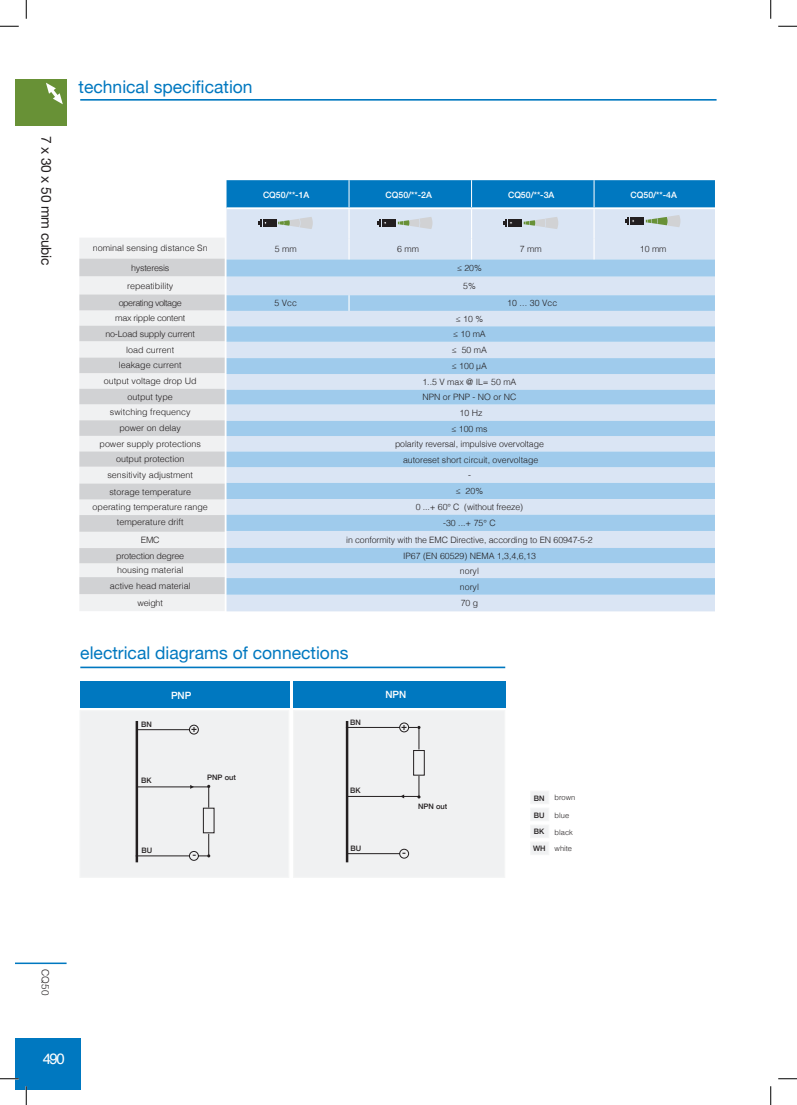
<style>
.page{position:relative;width:797px;height:1105px;background:#fff}
.page>*{position:absolute;margin:0;border:0;box-sizing:border-box;transform-origin:0 0}
.t1{font:17.5px "Helvetica Neue";color:#0078c0}
.t2{font:15px "Helvetica";color:#fff}
.t3{font:13.75px "Helvetica Neue";letter-spacing:-.01em;color:#231f20}
.t4{font:500 10px "Helvetica Neue";color:#fff}
.t5{font:500 10px "Helvetica Neue";color:#231f20}
.t6{font:300 10px "Helvetica";color:#231f20}
.t7{font:300 8.75px/15.8px "Helvetica";color:#231f20;text-align:center}
.t8{font:500 8.75px "Helvetica Neue";color:#fff}
.t9{font:300 8.75px/14.5px "Helvetica";letter-spacing:-.025em;color:#231f20}
.t10{font:300 8.75px "Helvetica LT Std";letter-spacing:.01em;color:#231f20}
.t11{font:500 7.5px "Helvetica Neue";color:#231f20}
.t12{font:300 7.5px "Helvetica";color:#231f20}
.s1{font-family:"Helvetica LT Std"}
</style>
<div class="page">
<div style="left:293px;top:681px;width:212px;height:27px;background:#0078c0"></div>
<div style="left:293px;top:710px;width:212px;height:168px;background:#f0f1f2"></div>
<div style="left:80px;top:681px;width:209px;height:27px;background:#0078c0"></div>
<div style="left:79px;top:710px;width:210px;height:168px;background:#f0f1f2"></div>
<hr style="left:136px;top:721px;width:2px;height:141px;background:#231f20">
<svg style="left:135px;top:724px;width:80px;height:139px"></svg>
<hr style="left:346px;top:721px;width:2px;height:141px;background:#231f20">
<svg style="left:345px;top:722px;width:80px;height:141px"></svg>
<hr style="left:80px;top:99px;width:636px;height:2px;background:#0078c0">
<div style="left:226px;top:595px;width:489px;height:16px;background:#dae5f4"></div>
<svg style="left:226px;top:259px;width:489px;height:336px;background:#bbd7ef"></svg>
<svg style="left:348px;top:295px;width:1px;height:16px"></svg>
<hr style="left:80px;top:667px;width:425px;height:1px;background:#0078c0">
<div style="left:530px;top:841px;width:19px;height:14px;background:#f0f1f2"></div>
<div style="left:530px;top:825px;width:19px;height:13px;background:#f0f1f2"></div>
<div style="left:530px;top:808px;width:19px;height:13px;background:#f0f1f2"></div>
<div style="left:530px;top:791px;width:19px;height:13px;background:#f0f1f2"></div>
<svg style="left:226px;top:180px;width:489px;height:79px;background:#8dbddd"></svg>
<div style="left:79px;top:238px;width:146px;height:373px;background:#f0f1f2"></div>
<svg style="left:79px;top:259px;width:146px;height:335px"></svg>
<div style="left:16px;top:1038px;width:65px;height:51px;background:#0078c0"></div>
<hr style="left:16px;top:962px;width:51px;height:2px;background:#0078c0">
<div style="left:16px;top:79px;width:51px;height:47px;background:#689136"></div>
<svg style="left:46px;top:83px;width:17px;height:21px"></svg>
<svg style="left:0;top:25px;width:19px;height:2px"></svg>
<svg style="left:778px;top:25px;width:19px;height:2px"></svg>
<svg style="left:0;top:1078px;width:19px;height:1px"></svg>
<svg style="left:778px;top:1078px;width:19px;height:1px"></svg>
<svg style="left:25px;top:0;width:2px;height:19px"></svg>
<svg style="left:25px;top:1086px;width:2px;height:19px"></svg>
<svg style="left:770px;top:0;width:1px;height:19px"></svg>
<svg style="left:770px;top:1086px;width:1px;height:19px"></svg>
<p class="t3" style="left:56px;top:136px;width:131px;rotate:90deg">7 x 30 x 50 mm cubic</p>
<p class="t1" style="left:79px;top:75px;width:176px">technical specification</p>
<p class="t7" style="left:93px;top:240px;width:116px">nominal sensing distance Sn</p>
<p class="t7" style="left:127px;top:258px;width:48px;line-height:18px">hysteresis repeatibility</p>
<p class="t7" style="left:93px;top:294px;width:117px">operating voltage<br>max ripple content<br>no-Load supply current<br>load current<br>leakage current<br>output voltage drop Ud output type<br>switching frequency<br>power on delay<br>power supply protections output protection<br>sensitivity adjustment storage temperature operating temperature range</p>
<p class="t7" style="left:117px;top:512px;width:68px;line-height:18.2px">temperature drift<br>EMC</p>
<p class="t9" style="left:116px;top:548px;width:69px">protection degree housing material</p>
<p class="t7" style="left:110px;top:576px;width:83px;line-height:17px">active head material weight</p>
<p class="t8" style="left:263px;top:188px;width:48px">CQ50/**-1A</p>
<p class="t8" style="left:385px;top:188px;width:48px">CQ50/**-2A</p>
<p class="t8" style="left:508px;top:188px;width:48px">CQ50/**-3A</p>
<p class="t8" style="left:630px;top:188px;width:48px">CQ50/**-4A</p>
<p class="t7" style="left:275px;top:240px;width:23px">5 mm</p>
<p class="t7" style="left:397px;top:240px;width:23px">6 mm</p>
<p class="t7" style="left:520px;top:240px;width:23px">7 mm</p>
<p class="t7" style="left:640px;top:240px;width:28px">10 mm</p>
<p class="t7" style="left:457px;top:258px;width:26px;line-height:17.9px">≤ 20%<br>5%</p>
<p class="t7" style="left:274px;top:295px;width:24px">5 Vcc</p>
<p class="t10" style="left:507px;top:298px;width:52px">10 ... 30 Vcc</p>
<p class="t7" style="left:346px;top:310px;width:248px">≤ 10 %<br>≤ 10 mA<br>≤ 50 mA<br>≤ 100 µA<br>1..5 V max @ IL= 50 mA<br><span class="s1">NPN or PNP - NO or NC<br>10 Hz<br></span>≤ 100 ms<br>polarity reversal, impulsive overvoltage<br>autoreset short circuit, overvoltage<br>-<br>≤ 20%<br>0 ...+ 60° C (without freeze)<br>-30 ...+ 75° C<br>in conformity with the EMC Directive, according to EN 60947-5-2<br>IP67 (EN 60529) NEMA 1,3,4,6,13</p>
<p class="t7" style="left:460px;top:562px;width:20px;text-align:left">noryl noryl</p>
<p class="t7" style="left:460px;top:595px;width:19px">70 g</p>
<p class="t1" style="left:80px;top:640px;width:270px">electrical diagrams of connections</p>
<p class="t11" style="left:141px;top:718px;width:12px">BN</p>
<p class="t4" style="left:171px;top:687px;width:22px">PNP</p>
<p class="t4" style="left:385px;top:687px;width:46px">NPN NPN</p>
<p class="t5" style="left:401px;top:719px;width:7px">+</p>
<p class="t4" style="left:170px;top:688px;width:22px">PNP</p>
<p class="t11" style="left:350px;top:716px;width:12px">BN</p>
<p class="t11" style="left:354px;top:721px;width:19px">BN/1</p>
<p class="t5" style="left:191px;top:721px;width:8px">+</p>
<p class="t11" style="left:141px;top:774px;width:12px">BK</p>
<p class="t11" style="left:207px;top:772px;width:30px">PNP out</p>
<p class="t11" style="left:350px;top:784px;width:12px">BK</p>
<p class="t11" style="left:534px;top:792px;width:12px">BN</p>
<p class="t12" style="left:554px;top:791px;width:22px">brown</p>
<p class="t11" style="left:418px;top:801px;width:31px">NPN out</p>
<p class="t11" style="left:534px;top:809px;width:12px">BU</p>
<p class="t12" style="left:554px;top:809px;width:16px">blue</p>
<p class="t11" style="left:534px;top:826px;width:12px">BK</p>
<p class="t12" style="left:554px;top:825px;width:20px">black</p>
<p class="t11" style="left:141px;top:844px;width:12px">BU</p>
<p class="t5" style="left:192px;top:847px;width:5px">-</p>
<p class="t11" style="left:350px;top:842px;width:12px">BU</p>
<p class="t5" style="left:402px;top:844px;width:5px">-</p>
<p class="t11" style="left:533px;top:843px;width:14px">WH</p>
<p class="t12" style="left:554px;top:842px;width:19px">white</p>
<p class="t6" style="left:54px;top:969px;width:28px;rotate:90deg">CQ50</p>
<p class="t2" style="left:43px;top:1047px;width:24px">490</p>
</div>
